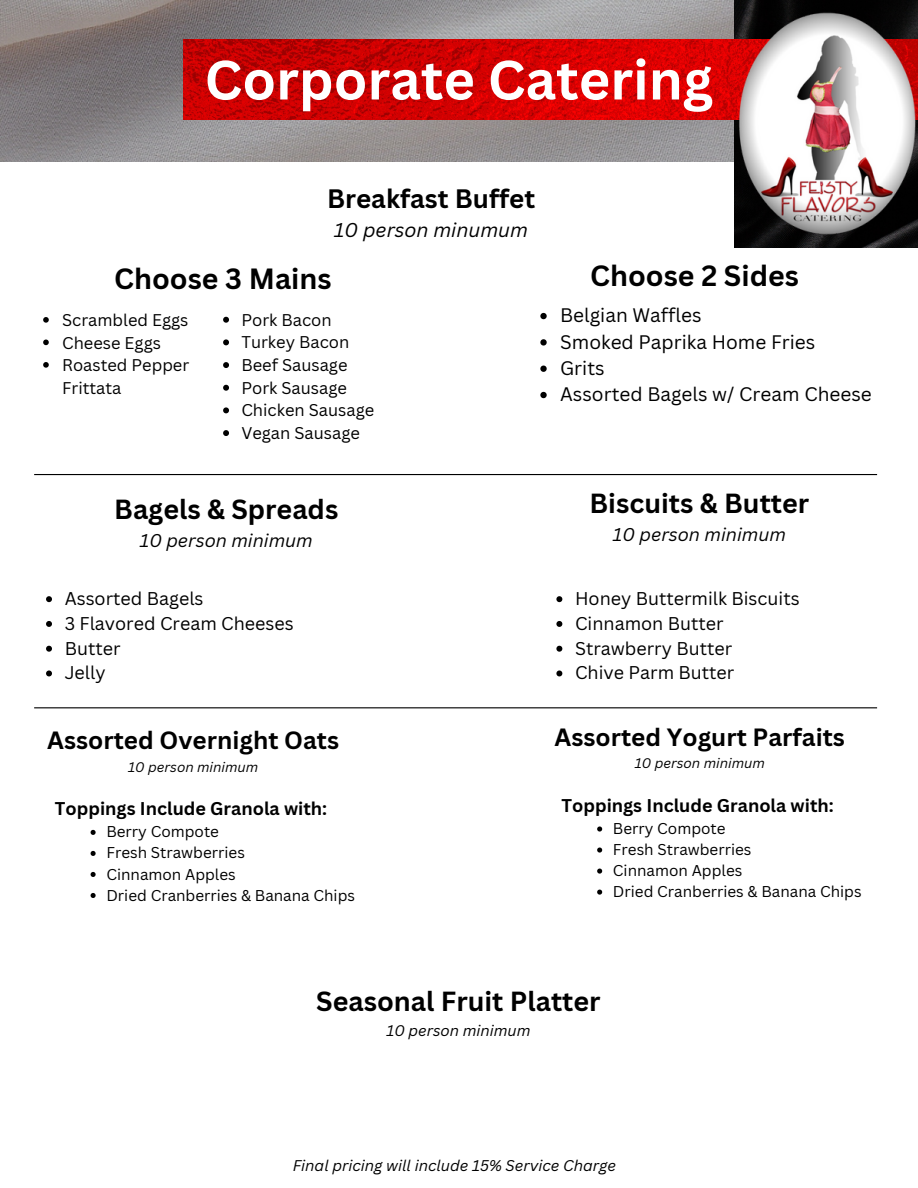
<style>
.page{position:relative;width:918px;height:1188px;background:#fff}
.page>*{position:absolute;margin:0;border:0;box-sizing:border-box;transform-origin:0 0}
.t1{font:700 54px "Canva Sans";color:#fff}
.t2{font:700 28.5px "Canva Sans";color:#000}
.t3{font:700 26.85px "Canva Sans";color:#000}
.t4{font:700 25.95px "Canva Sans";color:#000}
.t5{font:700 24.3px "Canva Sans";color:#000}
.t6{font:italic 19.5px "Canva Sans";color:#000}
.t7{font:19.05px "Canva Sans";color:#000}
.t8{font:18px "Canva Sans";color:#000}
.t9{font:700 18px "Canva Sans";color:#000}
.t10{font:italic 18px "Canva Sans";color:#000}
.t11{font:16.5px/22.5px "Canva Sans";color:#000}
.t12{font:15.3px "Canva Sans";color:#000}
.t13{font:italic 15.15px "Canva Sans";color:#000}
.t14{font:italic 15px "Canva Sans";color:#000}
.t15{font:italic 13.5px "Canva Sans";color:#000}
</style>
<div class="page">
<img style="left:0;top:0;width:734px;height:162px">
<img style="left:734px;top:0;width:184px;height:248px">
<img style="left:184px;top:40px;width:734px;height:80px">
<svg style="left:43px;top:317px;width:6px;height:6px"></svg>
<svg style="left:43px;top:340px;width:6px;height:5px"></svg>
<svg style="left:43px;top:362px;width:6px;height:6px"></svg>
<svg style="left:223px;top:317px;width:6px;height:6px"></svg>
<svg style="left:223px;top:339px;width:6px;height:6px"></svg>
<svg style="left:223px;top:362px;width:6px;height:6px"></svg>
<svg style="left:223px;top:385px;width:6px;height:6px"></svg>
<svg style="left:223px;top:407px;width:6px;height:6px"></svg>
<svg style="left:223px;top:430px;width:6px;height:6px"></svg>
<svg style="left:540px;top:313px;width:7px;height:6px"></svg>
<svg style="left:540px;top:339px;width:7px;height:7px"></svg>
<svg style="left:540px;top:366px;width:7px;height:6px"></svg>
<svg style="left:540px;top:392px;width:7px;height:6px"></svg>
<img style="left:737px;top:12px;width:178px;height:224px">
<svg style="left:46px;top:596px;width:6px;height:6px"></svg>
<svg style="left:46px;top:621px;width:6px;height:6px"></svg>
<svg style="left:46px;top:646px;width:6px;height:6px"></svg>
<svg style="left:46px;top:671px;width:6px;height:5px"></svg>
<svg style="left:556px;top:596px;width:6px;height:6px"></svg>
<svg style="left:556px;top:621px;width:6px;height:6px"></svg>
<svg style="left:556px;top:646px;width:6px;height:6px"></svg>
<svg style="left:556px;top:671px;width:6px;height:5px"></svg>
<hr style="left:34px;top:474px;width:843px;height:1px;background:#000">
<hr style="left:34px;top:707px;width:843px;height:1px;background:#000">
<svg style="left:597px;top:827px;width:5px;height:5px"></svg>
<svg style="left:597px;top:848px;width:5px;height:5px"></svg>
<svg style="left:597px;top:869px;width:5px;height:5px"></svg>
<svg style="left:597px;top:890px;width:5px;height:5px"></svg>
<svg style="left:91px;top:830px;width:5px;height:5px"></svg>
<svg style="left:91px;top:851px;width:5px;height:5px"></svg>
<svg style="left:91px;top:872px;width:5px;height:5px"></svg>
<svg style="left:91px;top:893px;width:5px;height:5px"></svg>
<p class="t1" style="left:205px;top:42px;width:510px">Corporate Catering</p>
<p class="t4" style="left:327px;top:180px;width:210px">Breakfast Buffet</p>
<p class="t6" style="left:334px;top:217px;width:195px">10 person minumum</p>
<p class="t2" style="left:114px;top:259px;width:219px">Choose 3 Mains</p>
<p class="t11" style="left:62px;top:308px;width:128px">Scrambled Eggs</p>
<p class="t11" style="left:62px;top:331px;width:100px">Cheese Eggs</p>
<p class="t11" style="left:62px;top:353px;width:129px">Roasted Pepper<br>Frittata</p>
<p class="t11" style="left:241px;top:308px;width:92px">Pork Bacon</p>
<p class="t11" style="left:241px;top:331px;width:110px">Turkey Bacon</p>
<p class="t11" style="left:241px;top:353px;width:108px">Beef Sausage</p>
<p class="t11" style="left:241px;top:376px;width:107px">Pork Sausage</p>
<p class="t11" style="left:241px;top:399px;width:134px">Chicken Sausage</p>
<p class="t11" style="left:241px;top:421px;width:120px">Vegan Sausage</p>
<p class="t3" style="left:114px;top:490px;width:226px">Bagels &amp; Spreads</p>
<p class="t10" style="left:140px;top:528px;width:174px">10 person minimum</p>
<p class="t8" style="left:65px;top:586px;width:140px">Assorted Bagels</p>
<p class="t8" style="left:65px;top:611px;width:231px">3 Flavored Cream Cheeses</p>
<p class="t8" style="left:65px;top:635px;width:57px">Butter</p>
<p class="t8" style="left:65px;top:660px;width:42px">Jelly</p>
<p class="t5" style="left:47px;top:723px;width:293px">Assorted Overnight Oats</p>
<p class="t15" style="left:128px;top:757px;width:132px">10 person minimum</p>
<p class="t9" style="left:55px;top:796px;width:274px">Toppings Include Granola with:</p>
<p class="t12" style="left:106px;top:821px;width:114px">Berry Compote</p>
<p class="t12" style="left:106px;top:842px;width:140px">Fresh Strawberries</p>
<p class="t12" style="left:106px;top:863px;width:131px">Cinnamon Apples</p>
<p class="t12" style="left:106px;top:884px;width:250px">Dried Cranberries &amp; Banana Chips</p>
<p class="t2" style="left:590px;top:255px;width:210px">Choose 2 Sides</p>
<p class="t7" style="left:560px;top:302px;width:143px">Belgian Waffles</p>
<p class="t7" style="left:560px;top:328px;width:257px">Smoked Paprika Home Fries</p>
<p class="t7" style="left:560px;top:355px;width:46px">Grits</p>
<p class="t7" style="left:560px;top:381px;width:313px">Assorted Bagels w/ Cream Cheese</p>
<p class="t3" style="left:590px;top:484px;width:221px">Biscuits &amp; Butter</p>
<p class="t10" style="left:613px;top:522px;width:174px">10 person minimum</p>
<p class="t8" style="left:575px;top:586px;width:226px">Honey Buttermilk Biscuits</p>
<p class="t8" style="left:575px;top:611px;width:150px">Cinnamon Butter</p>
<p class="t8" style="left:575px;top:635px;width:159px">Strawberry Butter</p>
<p class="t8" style="left:575px;top:660px;width:161px">Chive Parm Butter</p>
<p class="t5" style="left:555px;top:720px;width:292px">Assorted Yogurt Parfaits</p>
<p class="t15" style="left:635px;top:754px;width:132px">10 person minimum</p>
<p class="t9" style="left:562px;top:792px;width:274px">Toppings Include Granola with:</p>
<p class="t12" style="left:613px;top:818px;width:114px">Berry Compote</p>
<p class="t12" style="left:613px;top:839px;width:140px">Fresh Strawberries</p>
<p class="t12" style="left:613px;top:860px;width:131px">Cinnamon Apples</p>
<p class="t12" style="left:613px;top:881px;width:250px">Dried Cranberries &amp; Banana Chips</p>
<p class="t3" style="left:316px;top:983px;width:286px">Seasonal Fruit Platter</p>
<p class="t14" style="left:386px;top:1020px;width:146px">10 person minimum</p>
<p class="t13" style="left:293px;top:1155px;width:325px">Final pricing will include 15% Service Charge</p>
</div>
